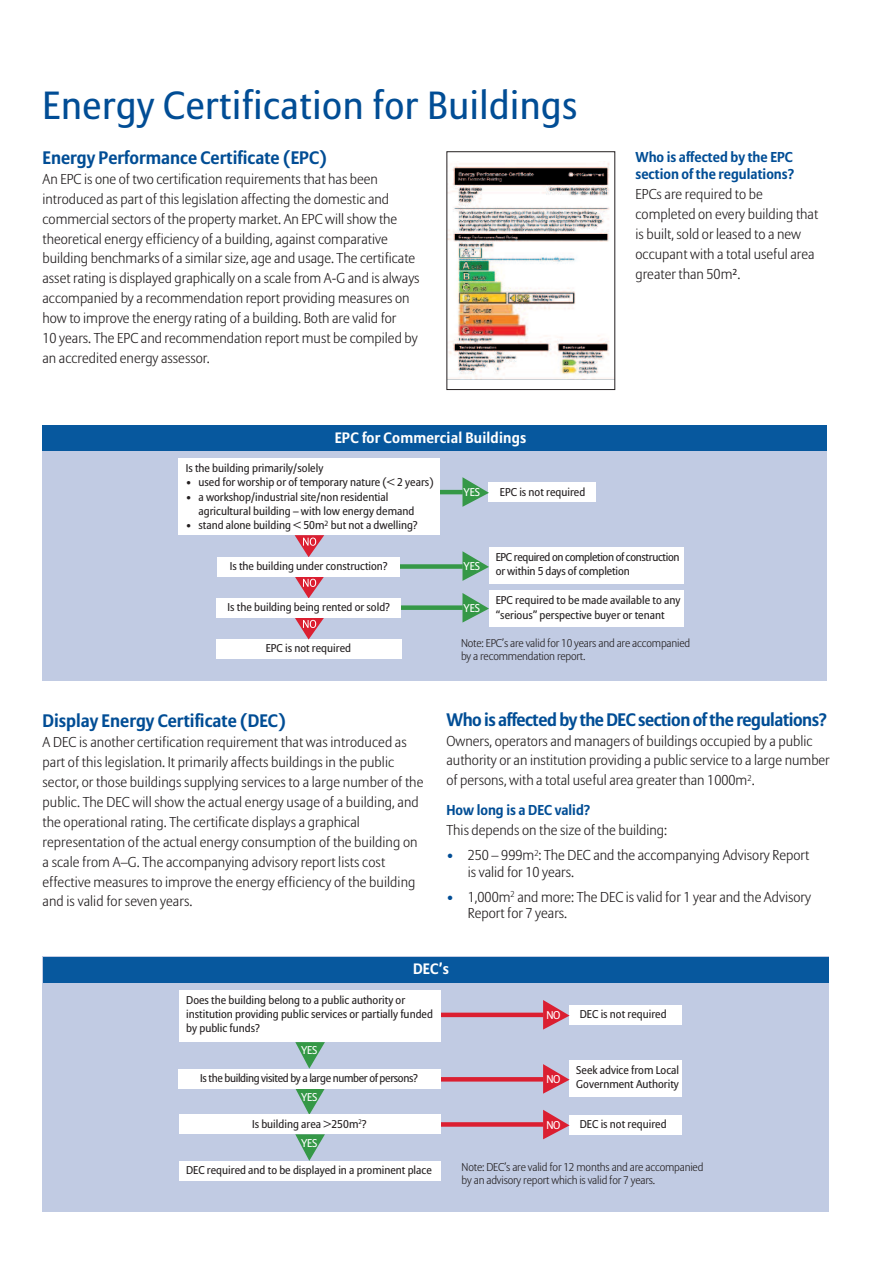
<style>
.page{position:relative;width:893px;height:1263px;background:#fff}
.page>*{position:absolute;margin:0;border:0;box-sizing:border-box;transform-origin:0 0}
.t1{font:39px "Allianz Sans";letter-spacing:.015em;color:#014d95}
.t2{font:700 18px "Allianz Sans";color:#014d95}
.t3{font:700 18px "Allianz Sans";letter-spacing:-.025em;color:#014d95}
.t4{font:700 15px "Allianz Sans";letter-spacing:.01em;color:#fff}
.t5{font:300 14.25px/20px "Allianz Sans";color:#231f20}
.t6{font:700 14.25px/17.1px "Allianz Sans";color:#014d95}
.t7{font:11.25px/14.2px "Allianz Sans";color:#231f20}
.t8{font:300 11.25px/12.8px "Allianz Sans";letter-spacing:-.015em;color:#231f20}
.t9{font:11.25px/14.2px "Allianz Sans";letter-spacing:-.03em;color:#231f20}
.t10{font:11.25px "Allianz Sans";letter-spacing:-.015em;color:#fff}
.s1{color:#014d95}
</style>
<div class="page">
<img style="left:448px;top:161px;width:165px;height:219px">
<div style="left:446px;top:151px;width:169px;height:239px;border:1px solid #231f20"></div>
<div style="left:43px;top:957px;width:786px;height:255px;background:#c1cbe3"></div>
<div style="left:43px;top:957px;width:786px;height:25px;background:#07589e"></div>
<div style="left:570px;top:1060px;width:112px;height:36px;background:#fff"></div>
<div style="left:569px;top:1005px;width:113px;height:19px;background:#fff"></div>
<div style="left:569px;top:1115px;width:113px;height:20px;background:#fff"></div>
<div style="left:179px;top:1161px;width:261px;height:19px;background:#fff"></div>
<svg style="left:543px;top:1000px;width:27px;height:29px"></svg>
<svg style="left:543px;top:1064px;width:27px;height:30px"></svg>
<svg style="left:295px;top:1042px;width:30px;height:26px"></svg>
<svg style="left:295px;top:1088px;width:30px;height:27px"></svg>
<svg style="left:295px;top:1134px;width:30px;height:27px"></svg>
<svg style="left:543px;top:1110px;width:27px;height:29px"></svg>
<hr style="left:431px;top:1013px;width:112px;height:4px;background:#db1f31">
<svg style="left:441px;top:1077px;width:102px;height:4px"></svg>
<div style="left:179px;top:990px;width:261px;height:52px;background:#fff"></div>
<div style="left:433px;top:1122px;width:110px;height:5px;background:#db1f31"></div>
<div style="left:179px;top:1069px;width:262px;height:19px;background:#fff"></div>
<div style="left:179px;top:1115px;width:261px;height:19px;background:#fff"></div>
<div style="left:43px;top:425px;width:784px;height:255px;background:#c1cbe3"></div>
<div style="left:43px;top:425px;width:784px;height:25px;background:#07589e"></div>
<div style="left:489px;top:591px;width:194px;height:36px;background:#fff"></div>
<div style="left:489px;top:548px;width:194px;height:36px;background:#fff"></div>
<div style="left:489px;top:483px;width:107px;height:19px;background:#fff"></div>
<div style="left:216px;top:639px;width:185px;height:19px;background:#fff"></div>
<svg style="left:295px;top:535px;width:29px;height:22px"></svg>
<svg style="left:295px;top:576px;width:29px;height:22px"></svg>
<svg style="left:295px;top:617px;width:29px;height:22px"></svg>
<svg style="left:462px;top:477px;width:27px;height:30px"></svg>
<svg style="left:462px;top:551px;width:27px;height:30px"></svg>
<svg style="left:462px;top:593px;width:27px;height:29px"></svg>
<hr style="left:440px;top:490px;width:23px;height:4px;background:#359847">
<div style="left:397px;top:564px;width:66px;height:5px;background:#359847"></div>
<div style="left:179px;top:459px;width:261px;height:76px;background:#fff"></div>
<div style="left:399px;top:605px;width:64px;height:5px;background:#359847"></div>
<div style="left:216px;top:598px;width:185px;height:19px;background:#fff"></div>
<div style="left:217px;top:557px;width:183px;height:19px;background:#fff"></div>
<h1 class="t1" style="left:43px;top:90px;width:536px">Energy Certification for Buildings</h1>
<p class="t2" style="left:43px;top:150px;width:286px">Energy Performance Certificate (EPC)</p>
<p class="t5" style="left:43px;top:170px;width:379px">An EPC is one of two certification requirements that has been introduced as part of this legislation affecting the domestic and commercial sectors of the property market. An EPC will show the theoretical energy efficiency of a building, against comparative building benchmarks of a similar size, age and usage. The certificate asset rating is displayed graphically on a scale from A-G and is always accompanied by a recommendation report providing measures on how to improve the energy rating of a building. Both are valid for<br>10 years. The EPC and recommendation report must be compiled by an accredited energy assessor.</p>
<p class="t4" style="left:335px;top:432px;width:193px">EPC for Commercial Buildings</p>
<p class="t7" style="left:186px;top:462px;width:139px">Is the building primarily/solely</p>
<p class="t7" style="left:186px;top:476px;width:249px">• used for worship or of temporary nature (&lt; 2 years)</p>
<p class="t7" style="left:198px;top:490px;width:217px;text-indent:-13px">• a workshop/industrial site/non residential agricultural building – with low energy demand</p>
<p class="t7" style="left:186px;top:519px;width:234px">• stand alone building &lt; 50m<sup>2</sup> but not a dwelling?</p>
<p class="t10" style="left:464px;top:488px;width:18px">YES</p>
<p class="t7" style="left:500px;top:485px;width:87px">EPC is not required</p>
<p class="t6" style="left:635px;top:150px;width:161px">Who is affected by the EPC section of the regulations?</p>
<p class="t5" style="left:635px;top:186px;width:184px">EPCs are required to be completed on every building that is built, sold or leased to a new occupant with a total useful area greater than 50m².</p>
<p class="t7" style="left:230px;top:560px;width:160px">Is the building under construction?</p>
<p class="t10" style="left:464px;top:562px;width:18px">YES</p>
<p class="t9" style="left:496px;top:551px;width:185px">EPC required on completion of construction or within 5 days of completion</p>
<p class="t7" style="left:228px;top:601px;width:164px">Is the building being rented or sold?</p>
<p class="t10" style="left:464px;top:603px;width:18px">YES</p>
<p class="t7" style="left:496px;top:594px;width:186px">EPC required to be made available to any “serious” perspective buyer or tenant</p>
<p class="t7" style="left:266px;top:642px;width:87px">EPC is not required</p>
<p class="t8" style="left:461px;top:638px;width:231px">Note: EPC’s are valid for 10 years and are accompanied by a recommendation report.</p>
<p class="t2" style="left:43px;top:714px;width:245px">Display Energy Certificate (DEC)</p>
<p class="t5" style="left:43px;top:734px;width:382px">A DEC is another certification requirement that was introduced as part of this legislation. It primarily affects buildings in the public sector, or those buildings supplying services to a large number of the public. The DEC will show the actual energy usage of a building, and the operational rating. The certificate displays a graphical representation of the actual energy consumption of the building on a scale from A–G. The accompanying advisory report lists cost effective measures to improve the energy efficiency of the building and is valid for seven years.</p>
<p class="t3" style="left:446px;top:712px;width:382px">Whois affectedby theDECsectionofthe regulations?</p>
<p class="t5" style="left:446px;top:732px;width:385px">Owners, operators and managers of buildings occupied by a public authority or an institution providing a public service to a large number of persons, with a total useful area greater than 1000m<sup>2</sup>.</p>
<p class="t6" style="left:446px;top:803px;width:146px">How long is a DEC valid?</p>
<p class="t5" style="left:446px;top:821px;width:222px">This depends on the size of the building:</p>
<p class="t5" style="left:468px;top:848px;width:343px;line-height:16.5px;text-indent:-21px"><span class="s1">•</span> 250 – 999m<sup>2</sup>: The DEC and the accompanying Advisory Report is valid for 10 years.</p>
<p class="t5" style="left:468px;top:889px;width:345px;line-height:16.5px;text-indent:-21px"><span class="s1">•</span> 1,000m<sup>2</sup> and more: The DEC is valid for 1 year and the Advisory<br>Report for 7 years.</p>
<p class="t4" style="left:413px;top:963px;width:37px">DEC’s</p>
<p class="t7" style="left:186px;top:994px;width:248px">Does the building belong to a public authority or institution providing public services or partially funded by public funds?</p>
<p class="t9" style="left:200px;top:1072px;width:219px">Is the building visited by a large number of persons?</p>
<p class="t7" style="left:252px;top:1118px;width:116px">Is building area &gt;250m<sup>2</sup>?</p>
<p class="t10" style="left:301px;top:1046px;width:18px">YES</p>
<p class="t10" style="left:301px;top:1092px;width:18px">YES</p>
<p class="t10" style="left:301px;top:1138px;width:18px">YES</p>
<p class="t7" style="left:186px;top:1164px;width:247px">DEC required and to be displayed in a prominent place</p>
<p class="t10" style="left:546px;top:1010px;width:16px">NO</p>
<p class="t7" style="left:580px;top:1008px;width:88px">DEC is not required</p>
<p class="t10" style="left:546px;top:1075px;width:16px">NO</p>
<p class="t10" style="left:546px;top:1120px;width:16px">NO</p>
<p class="t7" style="left:576px;top:1064px;width:104px">Seek advice from Local<br>Government Authority</p>
<p class="t7" style="left:580px;top:1118px;width:88px">DEC is not required</p>
<p class="t8" style="left:462px;top:1162px;width:243px">Note: DEC’s are valid for 12 months and are accompanied by an advisory report which is valid for 7 years.</p>
</div>
